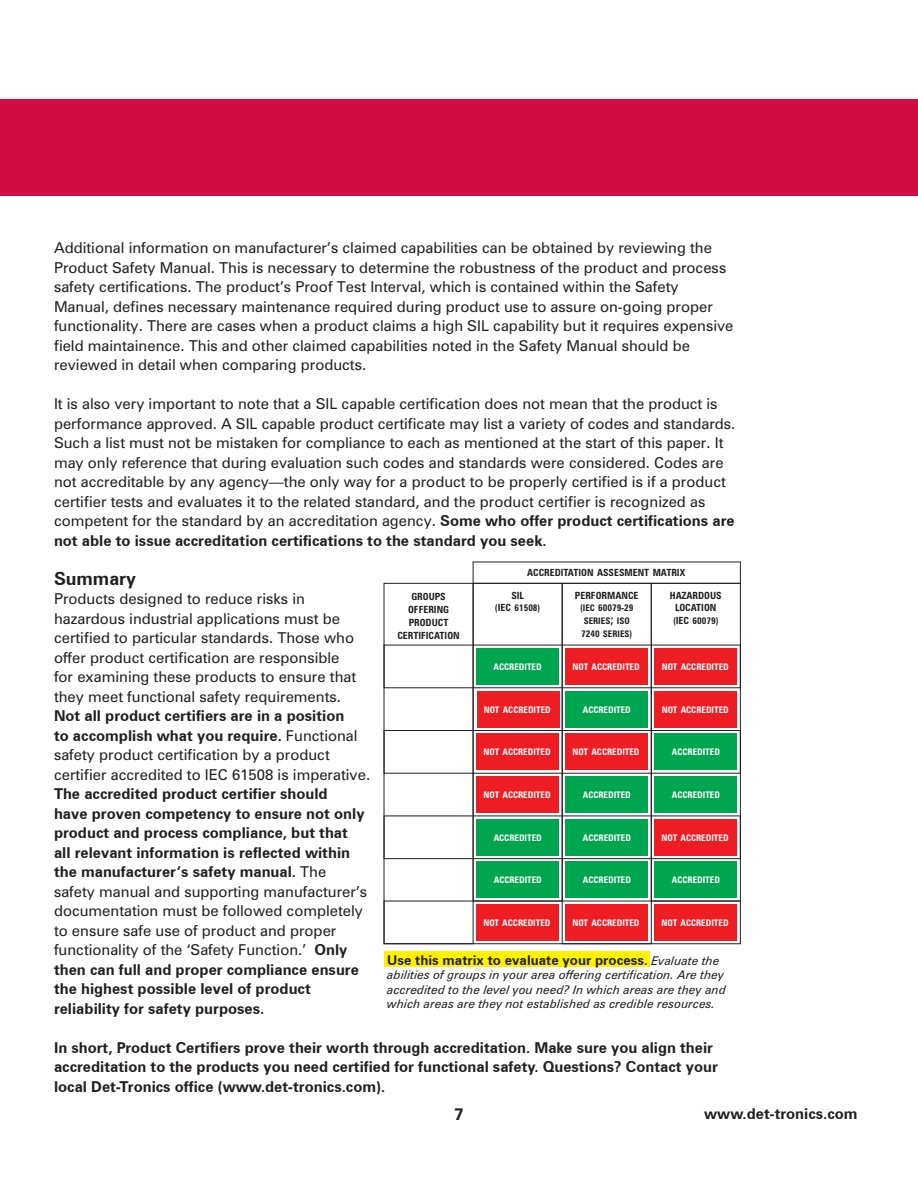
<style>
.page{position:relative;width:918px;height:1188px;background:#fff}
.page>*{position:absolute;margin:0;border:0;box-sizing:border-box;transform-origin:0 0}
.t1{font:700 18px "Zurich BT";color:#231f20}
.t2{font:700 16.5px "Zurich BT";color:#231f20}
.t3{font:15px/19.5px "Zurich BT";color:#231f20}
.t4{font:700 15px/19.5px "Zurich BT";color:#231f20}
.t5{font:700 13.5px "Zurich BT";color:#231f20}
.t6{font:italic 12px/14.4px "Zurich BT";color:#231f20}
.t7{font:700 condensed 9.9px/12.9px "Zurich BT";color:#231f20;text-align:center}
.t8{font:700 condensed 9.45px "Zurich BT";color:#231f20}
.t9{font:700 condensed 9px "Zurich BT";color:#fff}
.t10{font:700 condensed 9px/12.9px "Zurich BT";color:#231f20}
.s1{font-weight:700}
.s2{font-size:9.9px}
.s3{font-size:9px}
.s4{font-size:12.9px}
.s5{font-size:9.45px}
.s6{font-weight:400;font-style:italic;font-size:12px}
</style>
<div class="page">
<div style="left:0;top:99px;width:918px;height:97px;background:#d20d44"></div>
<div style="left:385px;top:951px;width:265px;height:16px;background:#fff101"></div>
<div style="left:384px;top:816px;width:357px;height:43px;border:1px solid #231f20"></div>
<div style="left:384px;top:730px;width:357px;height:43px;border:1px solid #231f20"></div>
<div style="left:384px;top:583px;width:89px;height:361px;border:1px solid #231f20"></div>
<div style="left:473px;top:583px;width:89px;height:318px;border:1px solid #231f20"></div>
<div style="left:562px;top:583px;width:89px;height:361px;border:1px solid #231f20"></div>
<div style="left:651px;top:583px;width:90px;height:318px;border:1px solid #231f20"></div>
<div style="left:476px;top:648px;width:83px;height:36px;background:#00a54f"></div>
<div style="left:565px;top:691px;width:83px;height:36px;background:#00a54f"></div>
<div style="left:654px;top:734px;width:83px;height:36px;background:#00a54f"></div>
<div style="left:565px;top:777px;width:83px;height:36px;background:#00a54f"></div>
<div style="left:655px;top:777px;width:82px;height:36px;background:#00a54f"></div>
<div style="left:476px;top:819px;width:83px;height:36px;background:#00a54f"></div>
<div style="left:565px;top:819px;width:83px;height:36px;background:#00a54f"></div>
<div style="left:566px;top:862px;width:82px;height:36px;background:#00a54f"></div>
<div style="left:654px;top:862px;width:83px;height:36px;background:#00a54f"></div>
<div style="left:476px;top:862px;width:83px;height:36px;background:#00a54f"></div>
<div style="left:384px;top:901px;width:357px;height:43px;border:1px solid #231f20"></div>
<div style="left:566px;top:648px;width:82px;height:36px;background:#ee1d23"></div>
<div style="left:655px;top:648px;width:82px;height:36px;background:#ee1d23"></div>
<div style="left:655px;top:691px;width:82px;height:36px;background:#ee1d23"></div>
<div style="left:565px;top:734px;width:83px;height:36px;background:#ee1d23"></div>
<div style="left:654px;top:819px;width:83px;height:36px;background:#ee1d23"></div>
<div style="left:565px;top:905px;width:83px;height:36px;background:#ee1d23"></div>
<div style="left:654px;top:905px;width:83px;height:36px;background:#ee1d23"></div>
<div style="left:476px;top:904px;width:83px;height:36px;background:#ee1d23"></div>
<div style="left:476px;top:776px;width:83px;height:37px;background:#ee1d23"></div>
<div style="left:476px;top:734px;width:83px;height:36px;background:#ee1d23"></div>
<div style="left:477px;top:691px;width:82px;height:36px;background:#ee1d23"></div>
<p class="t3" style="left:54px;top:238px;width:681px">Additional information on manufacturer’s claimed capabilities can be obtained by reviewing the Product Safety Manual. This is necessary to determine the robustness of the product and process safety certifications. The product’s Proof Test Interval, which is contained within the Safety Manual, defines necessary maintenance required during product use to assure on-going proper functionality. There are cases when a product claims a high SIL capability but it requires expensive field maintainence. This and other claimed capabilities noted in the Safety Manual should be reviewed in detail when comparing products.</p>
<p class="t3" style="left:54px;top:394px;width:683px">It is also very important to note that a SIL capable certification does not mean that the product is performance approved. A SIL capable product certificate may list a variety of codes and standards.<br>Such a list must not be mistaken for compliance to each as mentioned at the start of this paper. It may only reference that during evaluation such codes and standards were considered. Codes are not accreditable by any agency—the only way for a product to be properly certified is if a product certifier tests and evaluates it to the related standard, and the product certifier is recognized as competent for the standard by an accreditation agency. <span class="s1">Some who offer product certifications are not able to issue accreditation certifications to the standard you seek.</span></p>
<p class="t1" style="left:54px;top:568px;width:84px">Summary</p>
<p class="t3" style="left:54px;top:589px;width:318px">Products designed to reduce risks in hazardous industrial applications must be certified to particular standards. Those who offer product certification are responsible<br>for examining these products to ensure that they meet functional safety requirements.<br><span class="s1">Not all product certifiers are in a position<br>to accomplish what you require.</span> Functional safety product certification by a product certifier accredited to IEC 61508 is imperative.<br><span class="s1">The accredited product certifier should<br>have proven competency to ensure not only product and process compliance, but that<br>all relevant information is reflected within the manufacturer’s safety manual.</span> The safety manual and supporting manufacturer’s documentation must be followed completely to ensure safe use of product and proper functionality of the ‘Safety Function.’ <span class="s1">Only then can full and proper compliance ensure the highest possible level of product reliability for safety purposes.</span></p>
<p class="t4" style="left:54px;top:1038px;width:665px">In short, Product Certifiers prove their worth through accreditation. Make sure you align their accreditation to the products you need certified for functional safety. Questions? Contact your local Det-Tronics office (www.det-tronics.com).</p>
<p class="t7" style="left:527px;top:566px;width:160px">ACCREDITATION ASSESMENT MATRIX</p>
<p class="t7" style="left:397px;top:590px;width:64px">GROUPS<br>OFFERING<br>PRODUCT<br>CERTIFICATION</p>
<p class="t7" style="left:511px;top:588px;width:14px">SIL</p>
<p class="t7" style="left:670px;top:588px;width:53px">HAZARDOUS<br>LOCATION</p>
<p class="t8" style="left:673px;top:615px;width:47px">(<span class="s2">IEC</span> 60079)</p>
<p class="t7" style="left:575px;top:588px;width:65px">PERFORMANCE</p>
<p class="t8" style="left:580px;top:602px;width:55px">(<span class="s3">IEC</span> 60079-29</p>
<p class="t10" style="left:581px;top:615px;width:53px">SERIES<span class="s4">;</span> ISO<br><span class="s5">7240</span> SERIES<span class="s5">)</span></p>
<p class="t8" style="left:495px;top:602px;width:47px">(<span class="s2">IEC</span> 61508)</p>
<p class="t9" style="left:494px;top:661px;width:50px">ACCREDITED</p>
<p class="t9" style="left:573px;top:661px;width:69px">NOT ACCREDITED</p>
<p class="t9" style="left:662px;top:661px;width:69px">NOT ACCREDITED</p>
<p class="t9" style="left:662px;top:704px;width:69px">NOT ACCREDITED</p>
<p class="t9" style="left:572px;top:747px;width:69px">NOT ACCREDITED</p>
<p class="t9" style="left:484px;top:704px;width:69px">NOT ACCREDITED</p>
<p class="t9" style="left:583px;top:704px;width:50px">ACCREDITED</p>
<p class="t9" style="left:484px;top:747px;width:69px">NOT ACCREDITED</p>
<p class="t9" style="left:672px;top:747px;width:50px">ACCREDITED</p>
<p class="t9" style="left:484px;top:789px;width:69px">NOT ACCREDITED</p>
<p class="t9" style="left:583px;top:789px;width:50px">ACCREDITED</p>
<p class="t9" style="left:672px;top:789px;width:50px">ACCREDITED</p>
<p class="t9" style="left:494px;top:832px;width:50px">ACCREDITED</p>
<p class="t9" style="left:583px;top:832px;width:50px">ACCREDITED</p>
<p class="t9" style="left:494px;top:875px;width:50px">ACCREDITED</p>
<p class="t9" style="left:583px;top:875px;width:50px">ACCREDITED</p>
<p class="t9" style="left:672px;top:875px;width:50px">ACCREDITED</p>
<p class="t9" style="left:662px;top:832px;width:69px">NOT ACCREDITED</p>
<p class="t9" style="left:483px;top:917px;width:69px">NOT ACCREDITED</p>
<p class="t9" style="left:572px;top:918px;width:69px">NOT ACCREDITED</p>
<p class="t9" style="left:662px;top:918px;width:69px">NOT ACCREDITED</p>
<p class="t5" style="left:387px;top:952px;width:334px">Use this matrix to evaluate your process. <span class="s6">Evaluate the</span></p>
<p class="t6" style="left:387px;top:968px;width:340px">abilities of groups in your area offering certification. Are they accredited to the level you need? In which areas are they and which areas are they not established as credible resources.</p>
<p class="t2" style="left:454px;top:1104px;width:11px">7</p>
<p class="t4" style="left:704px;top:1103px;width:155px">www.det-tronics.com</p>
</div>
